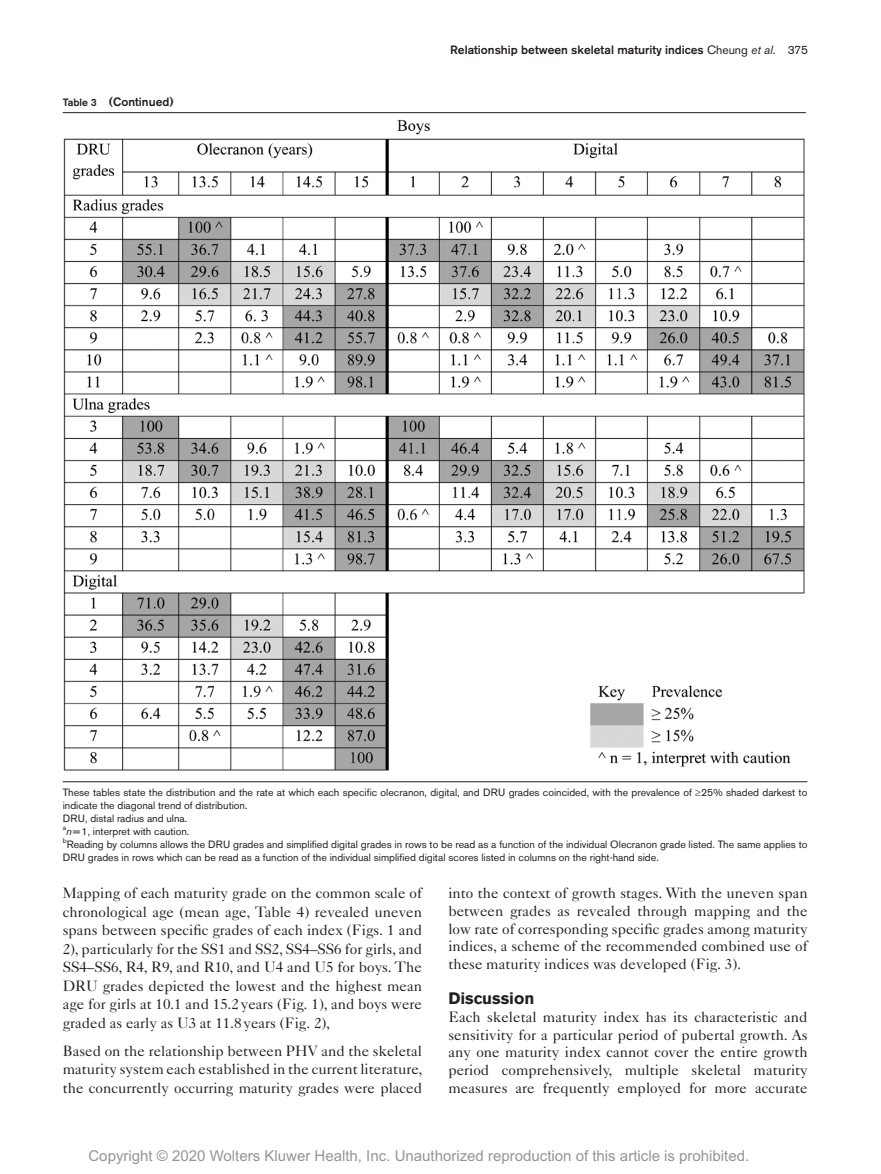
<style>
.page{position:relative;width:881px;height:1174px;background:#fff}
.page>*{position:absolute;margin:0;border:0;box-sizing:border-box;transform-origin:0 0}
.t1{font:700 16.5px "Akzidenz Grotesk BE";color:#231f20}
.t2{font:15px/18.6px "Caslon 540 LT Std";color:#231f20;text-align:justify}
.t3{font:15px "Arial MT Std";color:#939598}
.t4{font:500 12px "Akzidenz Grotesk BE";color:#231f20}
.t5{font:10.5px/13.2px "Akzidenz Grotesk BE";color:#231f20}
.s1{font-size:10.5px}
.s2{font-weight:400}
.s3{font-weight:400;font-style:italic}
.s4{font-style:italic}
</style>
<div class="page">
<img style="left:63px;top:119px;width:741px;height:652px">
<hr style="left:63px;top:781px;width:744px;height:1px;background:#231f20">
<hr style="left:63px;top:112px;width:742px;height:1px;background:#231f20">
<p class="t4" style="left:63px;top:94px;width:112px"><span class="s1">Table 3</span> (Continued)</p>
<p class="t4" style="left:450px;top:42px;width:359px">Relationship between skeletal maturity indices <span class="s2">Cheung</span> <span class="s3">et al</span><span class="s2">. 375</span></p>
<p class="t5" style="left:63px;top:785px;width:746px">These tables state the distribution and the rate at which each specific olecranon, digital, and DRU grades coincided, with the prevalence of ≥25% shaded darkest to indicate the diagonal trend of distribution.<br>DRU, distal radius and ulna.<br><sup>a</sup><span class="s4">n</span>=1, interpret with caution.<br><sup>b</sup>Reading by columns allows the DRU grades and simplified digital grades in rows to be read as a function of the individual Olecranon grade listed. The same applies to DRU grades in rows which can be read as a function of the individual simplified digital scores listed in columns on the right-hand side.</p>
<p class="t2" style="left:63px;top:883px;width:361px">Mapping of each maturity grade on the common scale of chronological age (mean age, Table 4) revealed uneven spans between specific grades of each index (Figs. 1 and 2), particularly for the SS1 and SS2, SS4–SS6 for girls, and SS4–SS6, R4, R9, and R10, and U4 and U5 for boys. The DRU grades depicted the lowest and the highest mean age for girls at 10.1 and 15.2years (Fig. 1), and boys were graded as early as U3 at 11.8 years (Fig. 2),</p>
<p class="t2" style="left:63px;top:1041px;width:361px">Based on the relationship between PHV and the skeletal maturity system each established in the current literature, the concurrently occurring maturity grades were placed</p>
<p class="t2" style="left:448px;top:884px;width:361px;line-height:17.7px">into the context of growth stages. With the uneven span between grades as revealed through mapping and the low rate of corresponding specific grades among maturity indices, a scheme of the recommended combined use of these maturity indices was developed (Fig. 3).</p>
<p class="t1" style="left:448px;top:989px;width:87px">Discussion</p>
<p class="t2" style="left:448px;top:1008px;width:361px;line-height:17.7px">Each skeletal maturity index has its characteristic and sensitivity for a particular period of pubertal growth. As any one maturity index cannot cover the entire growth period comprehensively, multiple skeletal maturity measures are frequently employed for more accurate</p>
<p class="t3" style="left:88px;top:1147px;width:662px">Copyright © 2020 Wolters Kluwer Health, Inc. Unauthorized reproduction of this article is prohibited.</p>
</div>
